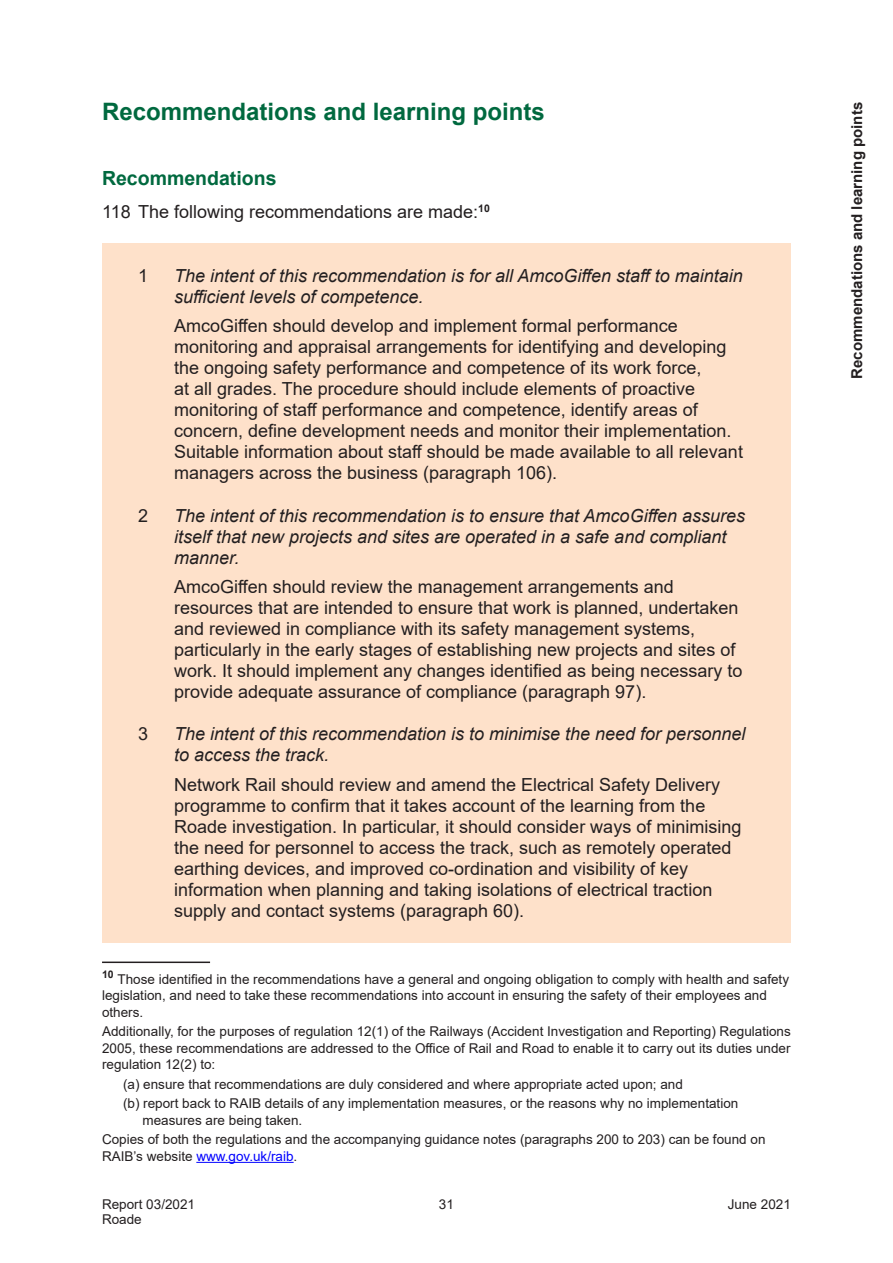
<style>
.page{position:relative;width:893px;height:1263px;background:#fff}
.page>*{position:absolute;margin:0;border:0;box-sizing:border-box;transform-origin:0 0}
.A_-_Page_Header{font:700 24px "Arial";color:#00693f}
.A_-_Sub_head_1{font:700 19.5px "Arial";color:#00693f}
.Rec__numbered_list{font:18px/21px "Arial";color:#231f20}
.Rec__numbered_list-2{font:italic 18px/21px "Arial";color:#231f20}
.A_-_Body_Copy{font:18px "Arial";color:#231f20}
.t1{font:700 15px "Arial";color:#231f20}
.t2{font:13.5px/16.5px "Arial";color:#231f20}
.s1{color:#00f}
</style>
<div class="page">
<div style="left:102px;top:243px;width:689px;height:699px;background:#fee1ca"></div>
<hr style="left:102px;top:961px;width:108px;height:2px;background:#231f20">
<hr style="left:196px;top:1162px;width:98px;height:1px;background:#00f">
<h1 class="A_-_Page_Header" style="left:102px;top:94px;width:444px">Recommendations and learning points</h1>
<h2 class="A_-_Sub_head_1" style="left:102px;top:164px;width:176px">Recommendations</h2>
<p class="A_-_Body_Copy" style="left:102px;top:200px;width:389px">118 The following recommendations are made:<sup>10</sup></p>
<p class="Rec__numbered_list" style="left:138px;top:265px;width:12px">1</p>
<p class="Rec__numbered_list-2" style="left:174px;top:265px;width:570px">The intent of this recommendation is for all AmcoGiffen staff to maintain sufficient levels of competence.</p>
<p class="Rec__numbered_list" style="left:174px;top:315px;width:570px">AmcoGiffen should develop and implement formal performance monitoring and appraisal arrangements for identifying and developing the ongoing safety performance and competence of its work force,<br>at all grades. The procedure should include elements of proactive monitoring of staff performance and competence, identify areas of concern, define development needs and monitor their implementation.<br>Suitable information about staff should be made available to all relevant managers across the business (paragraph 106).</p>
<p class="Rec__numbered_list" style="left:138px;top:505px;width:12px">2</p>
<p class="Rec__numbered_list-2" style="left:174px;top:505px;width:573px">The intent of this recommendation is to ensure that AmcoGiffen assures itself that new projects and sites are operated in a safe and compliant manner.</p>
<p class="Rec__numbered_list" style="left:174px;top:576px;width:570px">AmcoGiffen should review the management arrangements and resources that are intended to ensure that work is planned, undertaken and reviewed in compliance with its safety management systems, particularly in the early stages of establishing new projects and sites of work. It should implement any changes identified as being necessary to provide adequate assurance of compliance (paragraph 97).</p>
<p class="Rec__numbered_list" style="left:138px;top:723px;width:12px">3</p>
<p class="Rec__numbered_list-2" style="left:174px;top:724px;width:573px">The intent of this recommendation is to minimise the need for personnel to access the track.</p>
<p class="Rec__numbered_list" style="left:174px;top:774px;width:569px">Network Rail should review and amend the Electrical Safety Delivery programme to confirm that it takes account of the learning from the Roade investigation. In particular, it should consider ways of minimising the need for personnel to access the track, such as remotely operated earthing devices, and improved co-ordination and visibility of key information when planning and taking isolations of electrical traction supply and contact systems (paragraph 60).</p>
<p class="t2" style="left:102px;top:971px;width:689px"><sup>10</sup> Those identified in the recommendations have a general and ongoing obligation to comply with health and safety legislation, and need to take these recommendations into account in ensuring the safety of their employees and others.</p>
<p class="t2" style="left:102px;top:1023px;width:690px;text-align:justify">Additionally, for the purposes of regulation 12(1) of the Railways (Accident Investigation and Reporting) Regulations 2005, these recommendations are addressed to the Office of Rail and Road to enable it to carry out its duties under regulation 12(2) to:</p>
<p class="t2" style="left:123px;top:1076px;width:561px">(a) ensure that recommendations are duly considered and where appropriate acted upon; and</p>
<p class="t2" style="left:143px;top:1095px;width:597px;text-indent:-20px">(b) report back to RAIB details of any implementation measures, or the reasons why no implementation measures are being taken.</p>
<p class="t2" style="left:102px;top:1131px;width:665px">Copies of both the regulations and the accompanying guidance notes (paragraphs 200 to 203) can be found on<br>RAIB’s website <span class="s1">www.gov.uk/raib</span>.</p>
<p class="t2" style="left:102px;top:1197px;width:95px;line-height:15px">Report 03/2021<br>Roade</p>
<p class="t2" style="left:439px;top:1196px;width:17px">31</p>
<p class="t2" style="left:728px;top:1196px;width:65px">June 2021</p>
<p class="t1" style="left:846px;top:379px;width:278px;rotate:-90deg">Recommendations and learning points</p>
</div>
